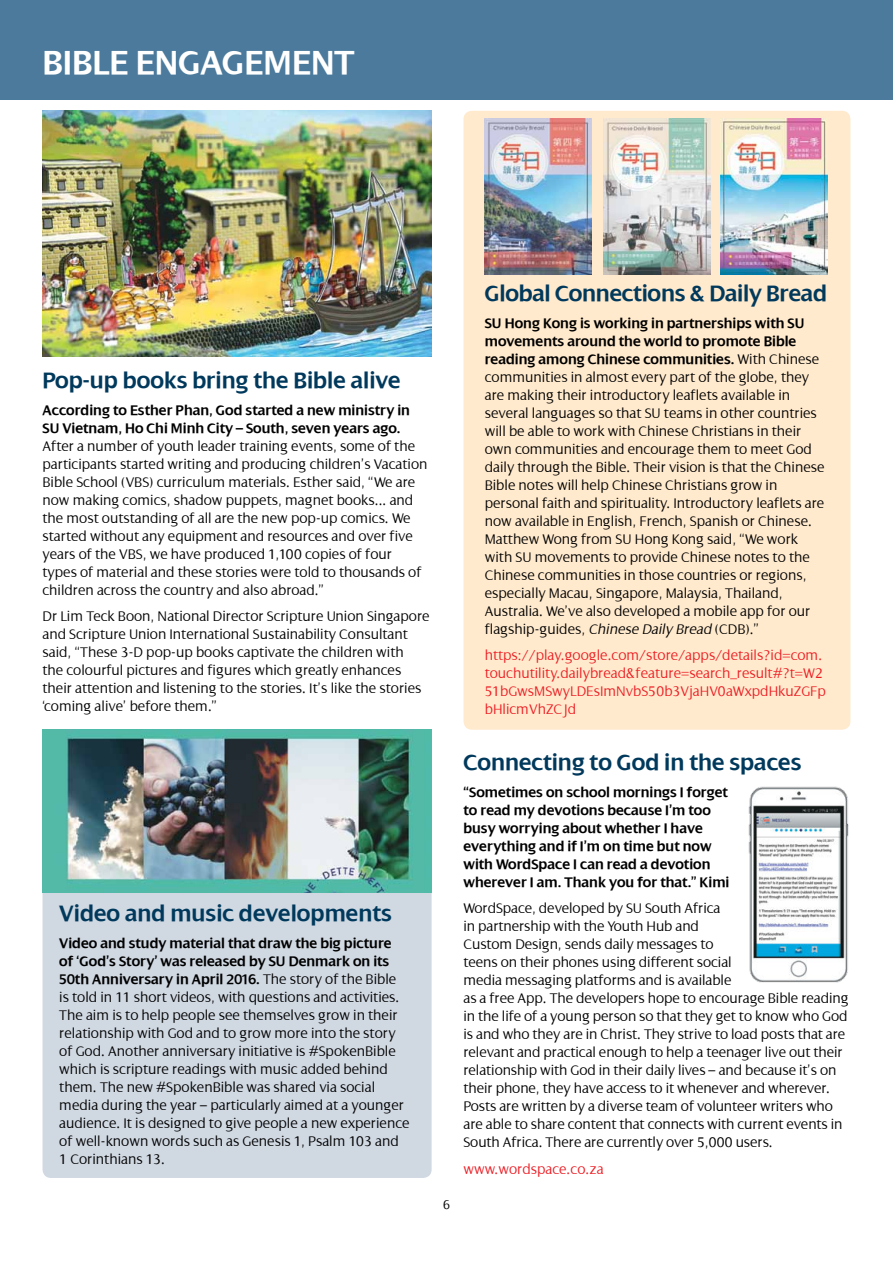
<style>
.page{position:relative;width:893px;height:1263px;background:#fff}
.page>*{position:absolute;margin:0;border:0;box-sizing:border-box;transform-origin:0 0}
.t1{font:600 36px "Dialog";color:#fff}
.t2{font:600 24px "Dialog";color:#00395c}
.t3{font:300 15px/18px "Dialog";color:#000}
.t4{font:600 15px/18px "Dialog";color:#000}
.t5{font:300 15px/18px "Dialog";color:#ed1d24}
.t6{font:300 13.5px "Dialog";color:#000}
.s1{font-weight:600}
.s2{font-style:italic}
</style>
<div class="page">
<div style="left:463px;top:111px;width:387px;height:619px;background:#ffeacd;border-radius:9px"></div>
<div style="left:0;top:0;width:893px;height:100px;background:#4b7a9c"></div>
<img style="left:721px;top:118px;width:106px;height:157px">
<img style="left:604px;top:118px;width:106px;height:157px">
<img style="left:485px;top:118px;width:106px;height:157px">
<img style="left:43px;top:111px;width:389px;height:245px">
<div style="left:43px;top:730px;width:389px;height:448px;background:#d0d8e2;border-radius:9px"></div>
<img style="left:43px;top:730px;width:389px;height:162px">
<img style="left:748px;top:786px;width:101px;height:197px">
<h1 class="t1" style="left:43px;top:46px;width:313px">BIBLE ENGAGEMENT</h1>
<h2 class="t2" style="left:43px;top:370px;width:360px">Pop-up books bring the Bible alive</h2>
<p class="t4" style="left:43px;top:402px;width:369px">According to Esther Phan, God started a new ministry in<br>SU vietnam, Ho Chi Minh City – South, seven years ago.</p>
<p class="t3" style="left:43px;top:437px;width:386px">After a number of youth leader training events, some of the participants started writing and producing children’s Vacation Bible School (VBS) curriculum materials. Esther said, “We are now making comics, shadow puppets, magnet books... and the most outstanding of all are the new pop-up comics. We started without any equipment and resources and over five years of the VBS, we have produced 1,100 copies of four types of material and these stories were told to thousands of children across the country and also abroad.”</p>
<p class="t3" style="left:43px;top:608px;width:389px">Dr Lim Teck Boon, National Director Scripture Union Singapore and Scripture Union International Sustainability Consultant said, “These 3-D pop-up books captivate the children with<br>the colourful pictures and figures which greatly enhances their attention and listening to the stories. It’s like the stories ‘coming alive’ before them.”</p>
<h2 class="t2" style="left:59px;top:903px;width:334px">video and music developments</h2>
<p class="t3" style="left:59px;top:934px;width:352px"><span class="s1">video and study material that draw the big picture<br>of ‘God’s Story’ was released by SU Denmark on its 50th Anniversary in April 2016.</span> The story of the Bible is told in 11 short videos, with questions and activities.<br>The aim is to help people see themselves grow in their relationship with God and to grow more into the story of God. Another anniversary initiative is #SpokenBible which is scripture readings with music added behind them. The new #SpokenBible was shared via social media during the year – particularly aimed at a younger audience. It is designed to give people a new experience of well-known words such as Genesis 1, Psalm 103 and 1 Corinthians 13.</p>
<h2 class="t2" style="left:485px;top:283px;width:344px">Global Connections &amp; Daily Bread</h2>
<p class="t3" style="left:485px;top:314px;width:341px"><span class="s1">SU Hong Kong is working in partnerships with SU movements around the world to promote Bible reading among Chinese communities.</span> With Chinese communities in almost every part of the globe, they are making their introductory leaflets available in several languages so that SU teams in other countries will be able to work with Chinese Christians in their own communities and encourage them to meet God daily through the Bible. Their vision is that the Chinese Bible notes will help Chinese Christians grow in personal faith and spirituality. Introductory leaflets are now available in English, French, Spanish or Chinese.<br>Matthew Wong from SU Hong Kong said, “We work with SU movements to provide Chinese notes to the Chinese communities in those countries or regions, especially Macau, Singapore, Malaysia, Thailand, Australia. We’ve also developed a mobile app for our flagship-guides, <span class="s2">Chinese Daily Bread</span> (CDB).”</p>
<p class="t5" style="left:485px;top:647px;width:343px">https://play.google.com/store/apps/details?id=com. touchutility.dailybread&amp;feature=search_result#?t=W2<br>51bGwsMSwyLDEsImNvbS50b3VjaHV0aWxpdHkuZGFp bHlicmVhZCJd</p>
<p class="t6" style="left:443px;top:1198px;width:9px">6</p>
<h2 class="t2" style="left:463px;top:752px;width:339px">Connecting to God in the spaces</h2>
<p class="t4" style="left:463px;top:784px;width:267px">“Sometimes on school mornings I forget to read my devotions because I’m too busy worrying about whether I have everything and if I’m on time but now with WordSpace I can read a devotion wherever I am. Thank you for that.” Kimi</p>
<p class="t3" style="left:463px;top:900px;width:387px">WordSpace, developed by SU South Africa<br>in partnership with the Youth Hub and<br>Custom Design, sends daily messages to<br>teens on their phones using different social<br>media messaging platforms and is available<br>as a free App. The developers hope to encourage Bible reading in the life of a young person so that they get to know who God is and who they are in Christ. They strive to load posts that are relevant and practical enough to help a teenager live out their relationship with God in their daily lives – and because it’s on their phone, they have access to it whenever and wherever.<br>Posts are written by a diverse team of volunteer writers who are able to share content that connects with current events in South Africa. There are currently over 5,000 users.</p>
<p class="t5" style="left:463px;top:1160px;width:142px">www.wordspace.co.za</p>
</div>
